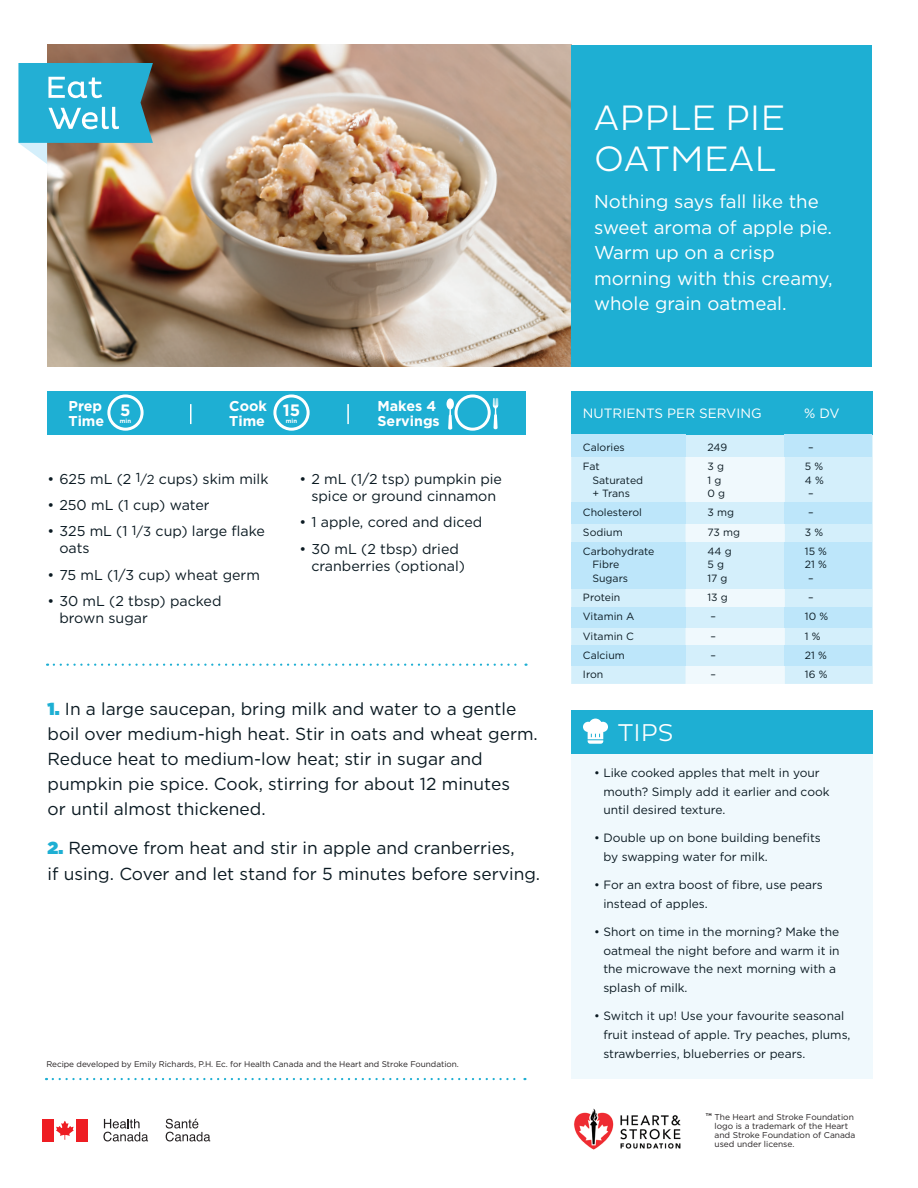
<style>
.page{position:relative;width:918px;height:1188px;background:#fff}
.page>*{position:absolute;margin:0;border:0;box-sizing:border-box;transform-origin:0 0}
.t1{font:300 36px/40.5px "Pluto";letter-spacing:.005em;color:#fff}
.t2{font:300 24.75px "Pluto";color:#fff}
.t3{font:18.6px/25.5px "Gotham";color:#fff}
.t4{font:17.4px/25px "Gotham";color:#0b1a22}
.t5{font:700 16.5px "Gotham";color:#fff}
.t6{font:14.25px/17.1px "Gotham";color:#0b1a22}
.t7{font:700 14.25px/15.3px "Gotham";color:#fff}
.t8{font:13.5px "Gotham";color:#fff}
.t9{font:12px/18.8px "Gotham";color:#0b1a22}
.t10{font:10.5px "Gotham";color:#0b1a22}
.t11{font:8.4px/9px "Gotham";color:#231f20}
.t12{font:8.25px "Gotham";letter-spacing:-.005em;color:#231f20}
.t13{font:700 6px "Gotham";color:#fff}
.s1{font-size:13.05px}
.s2{font-size:13.2px}
.s3{font-weight:900;color:#1eafd3}
</style>
<div class="page">
<div style="left:571px;top:710px;width:301px;height:369px;background:#f0f9fd"></div>
<div style="left:42px;top:1119px;width:11px;height:22px;background:#ee1d23"></div>
<div style="left:77px;top:1119px;width:11px;height:22px;background:#ee1d23"></div>
<svg style="left:56px;top:1121px;width:18px;height:19px"></svg>
<svg style="left:166px;top:1119px;width:44px;height:22px"></svg>
<svg style="left:103px;top:1119px;width:45px;height:22px"></svg>
<img style="left:574px;top:1108px;width:107px;height:42px">
<img style="left:48px;top:45px;width:523px;height:322px">
<div style="left:571px;top:45px;width:301px;height:322px;background:#1eafd3"></div>
<div style="left:571px;top:391px;width:301px;height:293px;background:#f0f9fd"></div>
<div style="left:571px;top:435px;width:301px;height:22px;background:#d4effb"></div>
<div style="left:571px;top:502px;width:301px;height:21px;background:#d4effb"></div>
<div style="left:571px;top:542px;width:301px;height:47px;background:#d4effb"></div>
<div style="left:571px;top:608px;width:301px;height:20px;background:#d4effb"></div>
<div style="left:571px;top:646px;width:301px;height:20px;background:#d4effb"></div>
<div style="left:571px;top:391px;width:301px;height:44px;background:#1eafd3"></div>
<div style="left:571px;top:710px;width:301px;height:44px;background:#1eafd3"></div>
<div style="left:571px;top:457px;width:115px;height:227px;background:#d4effb"></div>
<div style="left:571px;top:435px;width:115px;height:22px;background:#bde6fa"></div>
<div style="left:571px;top:502px;width:115px;height:21px;background:#bde6fa"></div>
<div style="left:571px;top:542px;width:115px;height:47px;background:#bde6fa"></div>
<div style="left:571px;top:608px;width:115px;height:20px;background:#bde6fa"></div>
<div style="left:571px;top:646px;width:115px;height:20px;background:#bde6fa"></div>
<div style="left:785px;top:457px;width:87px;height:227px;background:#d4effb"></div>
<div style="left:785px;top:435px;width:87px;height:22px;background:#bde6fa"></div>
<div style="left:785px;top:502px;width:87px;height:21px;background:#bde6fa"></div>
<div style="left:785px;top:542px;width:87px;height:47px;background:#bde6fa"></div>
<div style="left:785px;top:608px;width:87px;height:20px;background:#bde6fa"></div>
<div style="left:785px;top:646px;width:87px;height:20px;background:#bde6fa"></div>
<svg style="left:18px;top:63px;width:135px;height:101px;background:#59b2c6"></svg>
<div style="left:48px;top:391px;width:478px;height:44px;background:#1eafd3"></div>
<div style="left:107px;top:394px;width:37px;height:37px;border:3px solid #fff;border-radius:50%"></div>
<div style="left:273px;top:394px;width:37px;height:37px;border:3px solid #fff;border-radius:50%"></div>
<div style="left:455px;top:394px;width:36px;height:37px;border:3px solid #fff;border-radius:50%"></div>
<svg style="left:493px;top:398px;width:5px;height:31px"></svg>
<svg style="left:447px;top:398px;width:7px;height:32px"></svg>
<svg style="left:190px;top:404px;width:1px;height:20px"></svg>
<hr style="left:347px;top:404px;width:2px;height:20px;background:#fff">
<svg style="left:583px;top:719px;width:25px;height:25px"></svg>
<svg style="left:53px;top:1078px;width:472px;height:2px"></svg>
<svg style="left:54px;top:664px;width:473px;height:2px"></svg>
<p class="t7" style="left:69px;top:398px;width:37px">Prep<br>Time</p>
<h3 class="t5" style="left:120px;top:400px;width:12px">5</h3>
<p class="t13" style="left:120px;top:418px;width:13px">min</p>
<p class="t7" style="left:229px;top:398px;width:39px">Cook<br>Time</p>
<h3 class="t5" style="left:283px;top:400px;width:19px">15</h3>
<p class="t13" style="left:286px;top:418px;width:13px">min</p>
<p class="t7" style="left:377px;top:398px;width:64px">Makes 4<br>Servings</p>
<p class="t6" style="left:48px;top:470px;width:222px">• 625 mL (2 <span class="s1">1/2</span> cups) skim milk</p>
<p class="t6" style="left:48px;top:496px;width:164px">• 250 mL (1 cup) water</p>
<p class="t6" style="left:59px;top:523px;width:207px;text-indent:-12px">• 325 mL (1 <span class="s2">1/3</span> cup) large flake oats</p>
<p class="t6" style="left:48px;top:566px;width:214px">• 75 mL (1/3 cup) wheat germ</p>
<p class="t6" style="left:59px;top:592px;width:164px;text-indent:-12px">• 30 mL (2 tbsp) packed brown sugar</p>
<p class="t6" style="left:300px;top:470px;width:204px;text-align:center">• 2 mL (1/2 tsp) pumpkin pie spice or ground cinnamon</p>
<p class="t6" style="left:300px;top:513px;width:184px">• 1 apple, cored and diced</p>
<p class="t6" style="left:311px;top:540px;width:155px;text-indent:-12px">• 30 mL (2 tbsp) dried cranberries (optional)</p>
<p class="t4" style="left:48px;top:696px;width:492px"><span class="s3">1.</span> In a large saucepan, bring milk and water to a gentle boil over medium-high heat. Stir in oats and wheat germ.<br>Reduce heat to medium-low heat; stir in sugar and pumpkin pie spice. Cook, stirring for about 12 minutes<br>or until almost thickened.</p>
<h3 class="t4" style="left:48px;top:835px;width:494px"><span class="s3">2.</span> Remove from heat and stir in apple and cranberries,<br>if using. Cover and let stand for 5 minutes before serving.</h3>
<p class="t12" style="left:46px;top:1060px;width:414px">Recipe developed by Emily Richards, P.H. Ec. for Health Canada and the Heart and Stroke Foundation.</p>
<h1 class="t1" style="left:594px;top:98px;width:193px">APPLE PIE<br>OATMEAL</h1>
<h3 class="t3" style="left:594px;top:189px;width:240px">Nothing says fall like the sweet aroma of apple pie.<br>Warm up on a crisp morning with this creamy, whole grain oatmeal.</h3>
<p class="t8" style="left:583px;top:406px;width:180px">NUTRIENTS PER SERVING</p>
<p class="t8" style="left:804px;top:406px;width:37px">% DV</p>
<p class="t10" style="left:583px;top:441px;width:43px">Calories</p>
<p class="t10" style="left:707px;top:441px;width:21px">249</p>
<p class="t10" style="left:808px;top:441px;width:7px">–</p>
<p class="t10" style="left:583px;top:460px;width:18px">Fat</p>
<p class="t10" style="left:707px;top:460px;width:18px">3 g</p>
<p class="t10" style="left:805px;top:460px;width:20px">5 %</p>
<p class="t10" style="left:592px;top:474px;width:52px">Saturated</p>
<p class="t10" style="left:707px;top:474px;width:15px">1 g</p>
<p class="t10" style="left:805px;top:474px;width:20px">4 %</p>
<p class="t10" style="left:592px;top:487px;width:39px">+ Trans</p>
<p class="t10" style="left:707px;top:487px;width:19px">0 g</p>
<p class="t10" style="left:808px;top:487px;width:7px">–</p>
<p class="t10" style="left:583px;top:507px;width:60px">Cholesterol</p>
<p class="t10" style="left:707px;top:507px;width:28px">3 mg</p>
<p class="t10" style="left:808px;top:507px;width:7px">–</p>
<p class="t10" style="left:583px;top:526px;width:41px">Sodium</p>
<p class="t10" style="left:707px;top:526px;width:34px">73 mg</p>
<p class="t10" style="left:805px;top:526px;width:20px">3 %</p>
<p class="t10" style="left:583px;top:545px;width:73px">Carbohydrate</p>
<p class="t10" style="left:707px;top:545px;width:26px">44 g</p>
<p class="t10" style="left:805px;top:545px;width:24px">15 %</p>
<p class="t10" style="left:592px;top:559px;width:28px">Fibre</p>
<p class="t10" style="left:707px;top:559px;width:18px">5 g</p>
<p class="t10" style="left:805px;top:559px;width:23px">21 %</p>
<p class="t10" style="left:592px;top:572px;width:37px">Sugars</p>
<p class="t10" style="left:707px;top:572px;width:22px">17 g</p>
<p class="t10" style="left:808px;top:572px;width:7px">–</p>
<p class="t10" style="left:583px;top:592px;width:39px">Protein</p>
<p class="t10" style="left:707px;top:592px;width:22px">13 g</p>
<p class="t10" style="left:808px;top:592px;width:7px">–</p>
<p class="t10" style="left:583px;top:611px;width:53px">Vitamin A</p>
<p class="t10" style="left:711px;top:611px;width:7px">–</p>
<p class="t10" style="left:805px;top:611px;width:25px">10 %</p>
<p class="t10" style="left:583px;top:630px;width:52px">Vitamin C</p>
<p class="t10" style="left:711px;top:630px;width:7px">–</p>
<p class="t10" style="left:805px;top:630px;width:17px">1 %</p>
<p class="t10" style="left:583px;top:650px;width:43px">Calcium</p>
<p class="t10" style="left:711px;top:650px;width:7px">–</p>
<p class="t10" style="left:805px;top:650px;width:23px">21 %</p>
<p class="t10" style="left:583px;top:669px;width:22px">Iron</p>
<p class="t10" style="left:711px;top:669px;width:7px">–</p>
<p class="t10" style="left:805px;top:669px;width:24px">16 %</p>
<h2 class="t2" style="left:618px;top:719px;width:57px">TIPS</h2>
<p class="t9" style="left:603px;top:763px;width:228px;text-indent:-9px">• Like cooked apples that melt in your mouth? Simply add it earlier and cook until desired texture.</p>
<p class="t9" style="left:603px;top:828px;width:219px;text-indent:-9px">• Double up on bone building benefits by swapping water for milk.</p>
<p class="t9" style="left:603px;top:875px;width:221px;text-indent:-9px">• For an extra boost of fibre, use pears instead of apples.</p>
<p class="t9" style="left:603px;top:922px;width:238px;text-indent:-9px">• Short on time in the morning? Make the oatmeal the night before and warm it in the microwave the next morning with a splash of milk.</p>
<p class="t9" style="left:603px;top:1006px;width:249px;text-indent:-9px">• Switch it up! Use your favourite seasonal fruit instead of apple. Try peaches, plums, strawberries, blueberries or pears.</p>
<p class="t11" style="left:715px;top:1112px;width:142px;text-indent:-9px"><sup>TM</sup> The Heart and Stroke Foundation logo is a trademark of the Heart and Stroke Foundation of Canada used under license.</p>
</div>
